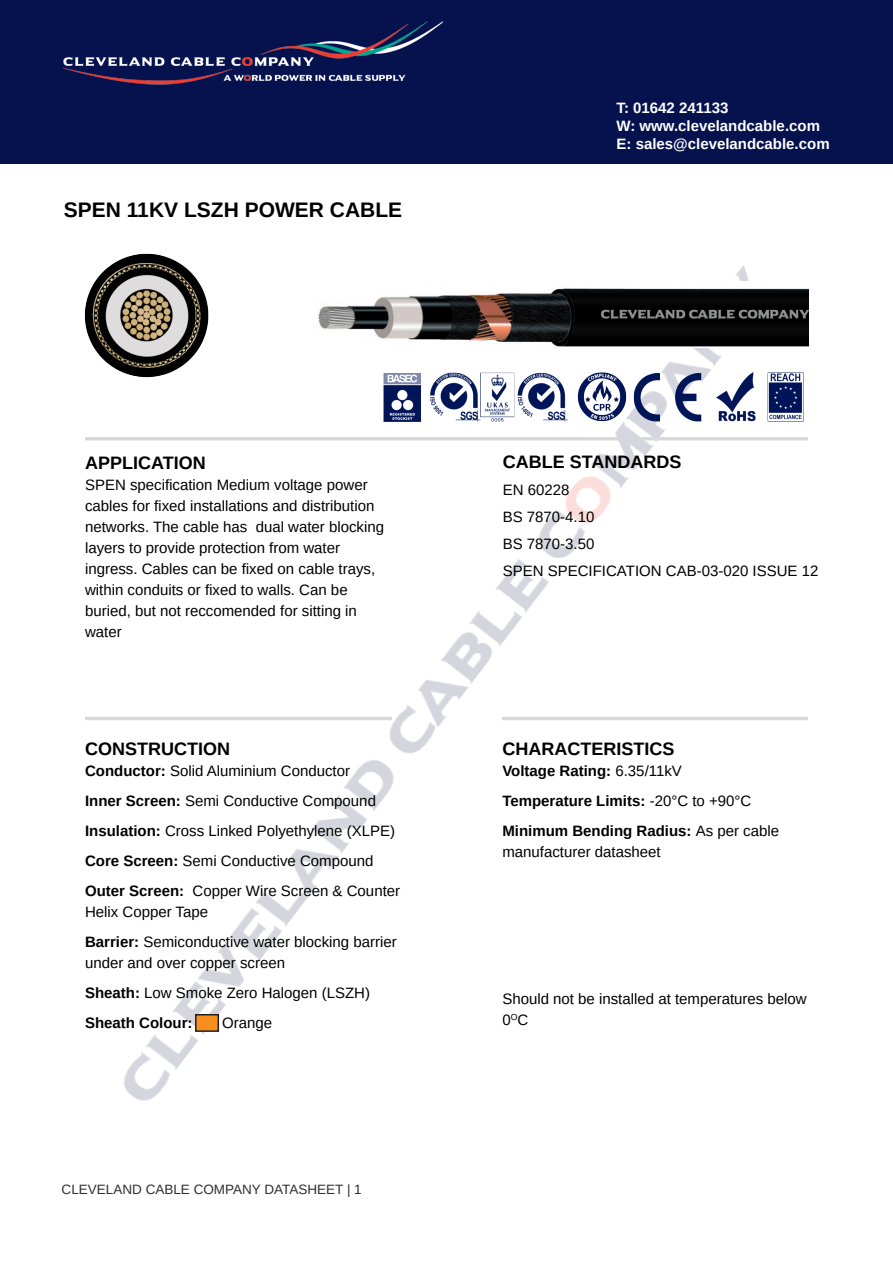
<style>
.page{position:relative;width:893px;height:1263px;background:#fff}
.page>*{position:absolute;margin:0;border:0;box-sizing:border-box;transform-origin:0 0}
.t1{font:700 21px "Arimo";color:#000}
.t2{font:700 18px "Arimo";color:#000}
.t3{font:15px/21px "Arimo";color:#000}
.t4{font:700 15px "Arimo";color:#000}
.t5{font:700 15px/18px "Arimo";color:#fff}
.t6{font:13.5px "Arimo";color:#312f30}
.s1{font-weight:700}
.s2{font-weight:400}
</style>
<div class="page">
<div style="left:0;top:0;width:893px;height:164px;background:#05124e"></div>
<img style="left:64px;top:21px;width:378px;height:64px">
<img style="left:86px;top:265px;width:706px;height:836px">
<img style="left:311px;top:282px;width:497px;height:65px">
<hr style="left:85px;top:437px;width:723px;height:3px;background:#d8d8d8">
<hr style="left:503px;top:717px;width:305px;height:3px;background:#d8d8d8">
<hr style="left:85px;top:717px;width:307px;height:3px;background:#d8d8d8">
<img style="left:84px;top:253px;width:133px;height:130px">
<img style="left:378px;top:360px;width:426px;height:72px">
<div style="left:196px;top:1015px;width:22px;height:16px;background:#f68f1e"></div>
<div style="left:195px;top:1014px;width:24px;height:18px;border:2px solid #231f20"></div>
<p class="t1" style="left:64px;top:196px;width:340px">SPEN 11KV LSZH POWER CABLE</p>
<p class="t2" style="left:85px;top:450px;width:122px">APPLICATION</p>
<p class="t3" style="left:85px;top:474px;width:301px">SPEN specification Medium voltage power cables for fixed installations and distribution networks. The cable has dual water blocking layers to provide protection from water ingress. Cables can be fixed on cable trays, within conduits or fixed to walls. Can be buried, but not reccomended for sitting in water</p>
<p class="t2" style="left:85px;top:736px;width:146px">CONSTRUCTION</p>
<p class="t3" style="left:85px;top:760px;width:267px"><span class="s1">Conductor:</span> Solid Aluminium Conductor</p>
<p class="t3" style="left:85px;top:790px;width:292px"><span class="s1">Inner Screen:</span> Semi Conductive Compound</p>
<p class="t3" style="left:85px;top:820px;width:312px"><span class="s1">Insulation:</span> Cross Linked Polyethylene (XLPE)</p>
<p class="t3" style="left:85px;top:850px;width:290px"><span class="s1">Core Screen:</span> Semi Conductive Compound</p>
<p class="t3" style="left:85px;top:880px;width:317px"><span class="s1">Outer Screen:</span> Copper Wire Screen &amp; Counter<br>Helix Copper Tape</p>
<p class="t3" style="left:85px;top:931px;width:313px"><span class="s1">Barrier:</span> Semiconductive water blocking barrier under and over copper screen</p>
<p class="t3" style="left:85px;top:982px;width:287px"><span class="s1">Sheath:</span> Low Smoke Zero Halogen (LSZH)</p>
<p class="t4" style="left:85px;top:1013px;width:109px">Sheath Colour:</p>
<p class="t3" style="left:222px;top:1012px;width:52px">Orange</p>
<p class="t6" style="left:62px;top:1181px;width:302px">CLEVELAND CABLE COMPANY DATASHEET | 1</p>
<p class="t5" style="left:617px;top:99px;width:215px">T: 01642 241133<br>W: www.clevelandcable.com<br>E: sales@clevelandcable.com</p>
<p class="t2" style="left:503px;top:449px;width:180px">CABLE STANDARDS</p>
<p class="t3" style="left:503px;top:479px;width:68px">EN 60228</p>
<p class="t3" style="left:503px;top:506px;width:93px">BS 7870-4.10</p>
<p class="t3" style="left:503px;top:533px;width:93px">BS 7870-3.50</p>
<p class="t3" style="left:503px;top:560px;width:317px">SPEN SPECIFICATION CAB-03-020 ISSUE 12</p>
<p class="t2" style="left:502px;top:736px;width:173px">CHARACTERISTICS</p>
<p class="t4" style="left:502px;top:761px;width:181px">Voltage Rating: <span class="s2">6.35/11kV</span></p>
<p class="t4" style="left:502px;top:791px;width:250px">Temperature Limits: <span class="s2">-20°C to +90°C</span></p>
<p class="t4" style="left:502px;top:821px;width:278px">Minimum Bending Radius: <span class="s2">As per cable</span></p>
<p class="t3" style="left:502px;top:841px;width:160px">manufacturer datasheet</p>
<p class="t3" style="left:502px;top:988px;width:306px">Should not be installed at temperatures below</p>
<p class="t3" style="left:502px;top:1009px;width:27px">0<sup>O</sup>C</p>
</div>
